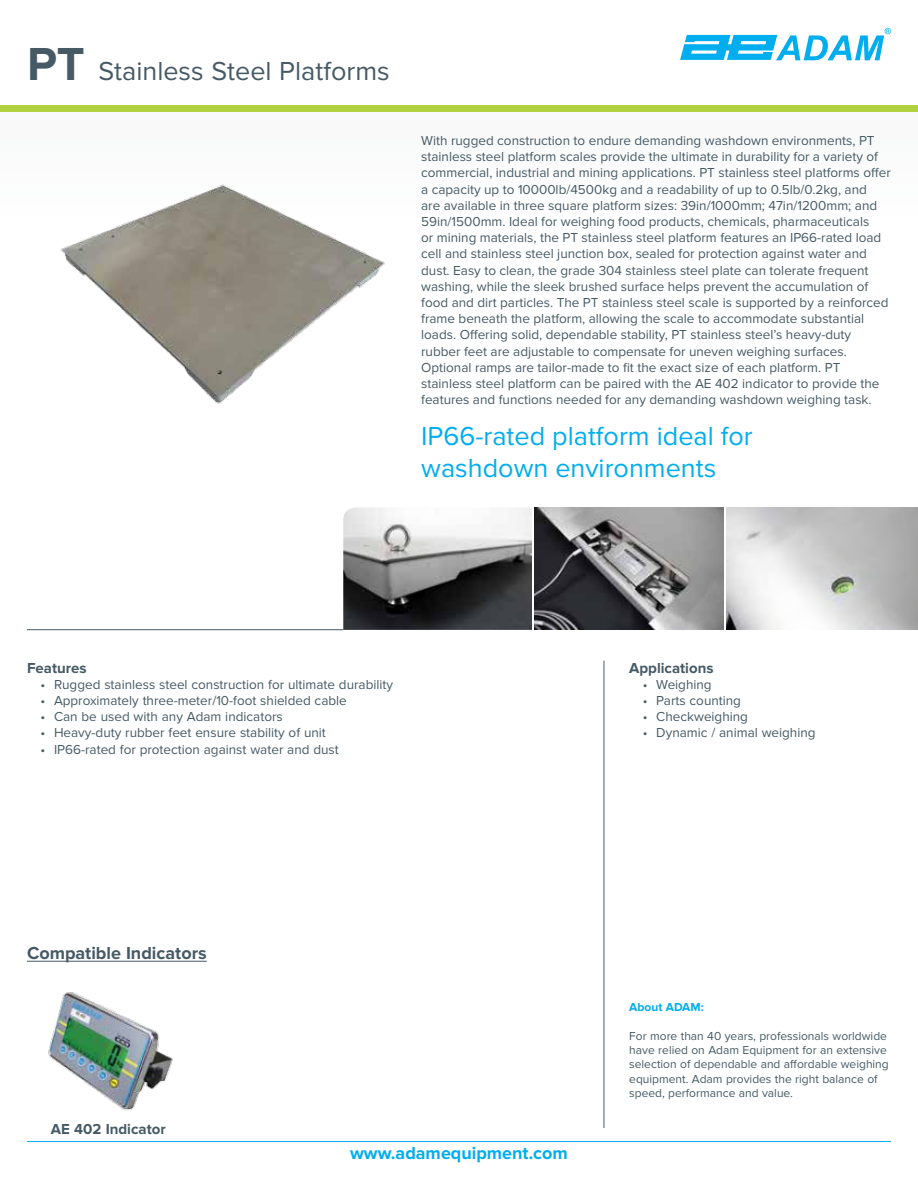
<style>
.page{position:relative;width:918px;height:1188px;background:#fff}
.page>*{position:absolute;margin:0;border:0;box-sizing:border-box;transform-origin:0 0}
.t1{font:27px/32.4px "Proxima Nova";color:#00adef}
.t2{font:27px "Proxima Nova";color:#465a65}
.t3{font:700 18px "Proxima Nova";color:#00adef}
.t4{font:700 18px "Proxima Nova";color:#465a65}
.t5{font:700 15px "Proxima Nova";color:#465a65}
.t6{font:13.5px/16.2px "Proxima Nova";color:#465a65}
.t7{font:12px/14.4px "Proxima Nova";color:#465a65}
.t8{font:700 12px "Proxima Nova";color:#00adef}
.s1{font-weight:700;font-size:48px}
</style>
<div class="page">
<div style="left:0;top:112px;width:918px;height:114px;background:#fafbfb"></div>
<img style="left:60px;top:184px;width:325px;height:220px">
<div style="left:0;top:106px;width:918px;height:6px;background:#b1d23e"></div>
<hr style="left:27px;top:1141px;width:864px;height:1px;background:#00adef">
<hr style="left:27px;top:629px;width:316px;height:1px;background:#465a65">
<hr style="left:604px;top:661px;width:1px;height:467px;background:#465a65">
<svg style="left:680px;top:28px;width:211px;height:32px"></svg>
<img style="left:343px;top:507px;width:189px;height:123px">
<img style="left:535px;top:507px;width:189px;height:123px">
<img style="left:727px;top:507px;width:191px;height:123px">
<img style="left:48px;top:992px;width:125px;height:118px">
<hr style="left:27px;top:961px;width:180px;height:1px;background:#465a65">
<h1 class="t2" style="left:27px;top:56px;width:364px"><span class="s1">PT</span> Stainless Steel Platforms</h1>
<p class="t6" style="left:421px;top:133px;width:471px">With rugged construction to endure demanding washdown environments, PT stainless steel platform scales provide the ultimate in durability for a variety of commercial, industrial and mining applications. PT stainless steel platforms offer a capacity up to 10000lb/4500kg and a readability of up to 0.5lb/0.2kg, and<br>are available in three square platform sizes: 39in/1000mm; 47in/1200mm; and 59in/1500mm. Ideal for weighing food products, chemicals, pharmaceuticals<br>or mining materials, the PT stainless steel platform features an IP66-rated load cell and stainless steel junction box, sealed for protection against water and dust. Easy to clean, the grade 304 stainless steel plate can tolerate frequent washing, while the sleek brushed surface helps prevent the accumulation of food and dirt particles. The PT stainless steel scale is supported by a reinforced frame beneath the platform, allowing the scale to accommodate substantial loads. Offering solid, dependable stability, PT stainless steel’s heavy-duty rubber feet are adjustable to compensate for uneven weighing surfaces.<br>Optional ramps are tailor-made to fit the exact size of each platform. PT stainless steel platform can be paired with the AE 402 indicator to provide the features and functions needed for any demanding washdown weighing task.</p>
<h1 class="t1" style="left:421px;top:420px;width:333px">IP66-rated platform ideal for washdown environments</h1>
<p class="t5" style="left:27px;top:659px;width:61px">Features</p>
<p class="t6" style="left:40px;top:676px;width:354px">• Rugged stainless steel construction for ultimate durability</p>
<p class="t6" style="left:40px;top:693px;width:308px">• Approximately three-meter/10-foot shielded cable</p>
<p class="t6" style="left:40px;top:709px;width:244px">• Can be used with any Adam indicators</p>
<p class="t6" style="left:40px;top:725px;width:287px">• Heavy-duty rubber feet ensure stability of unit</p>
<p class="t6" style="left:40px;top:741px;width:300px">• IP66-rated for protection against water and dust</p>
<p class="t5" style="left:629px;top:659px;width:86px">Applications</p>
<p class="t6" style="left:643px;top:676px;width:70px">• Weighing</p>
<p class="t6" style="left:643px;top:693px;width:100px">• Parts counting</p>
<p class="t6" style="left:643px;top:709px;width:107px">• Checkweighing</p>
<p class="t6" style="left:643px;top:725px;width:174px">• Dynamic / animal weighing</p>
<h2 class="t4" style="left:27px;top:942px;width:181px">Compatible Indicators</h2>
<p class="t5" style="left:51px;top:1121px;width:116px">AE 402 Indicator</p>
<p class="t8" style="left:629px;top:1000px;width:76px">About ADAM:</p>
<p class="t7" style="left:629px;top:1029px;width:261px">For more than 40 years, professionals worldwide have relied on Adam Equipment for an extensive selection of dependable and affordable weighing equipment. Adam provides the right balance of speed, performance and value.</p>
<h2 class="t3" style="left:350px;top:1142px;width:219px">www.adamequipment.com</h2>
</div>
